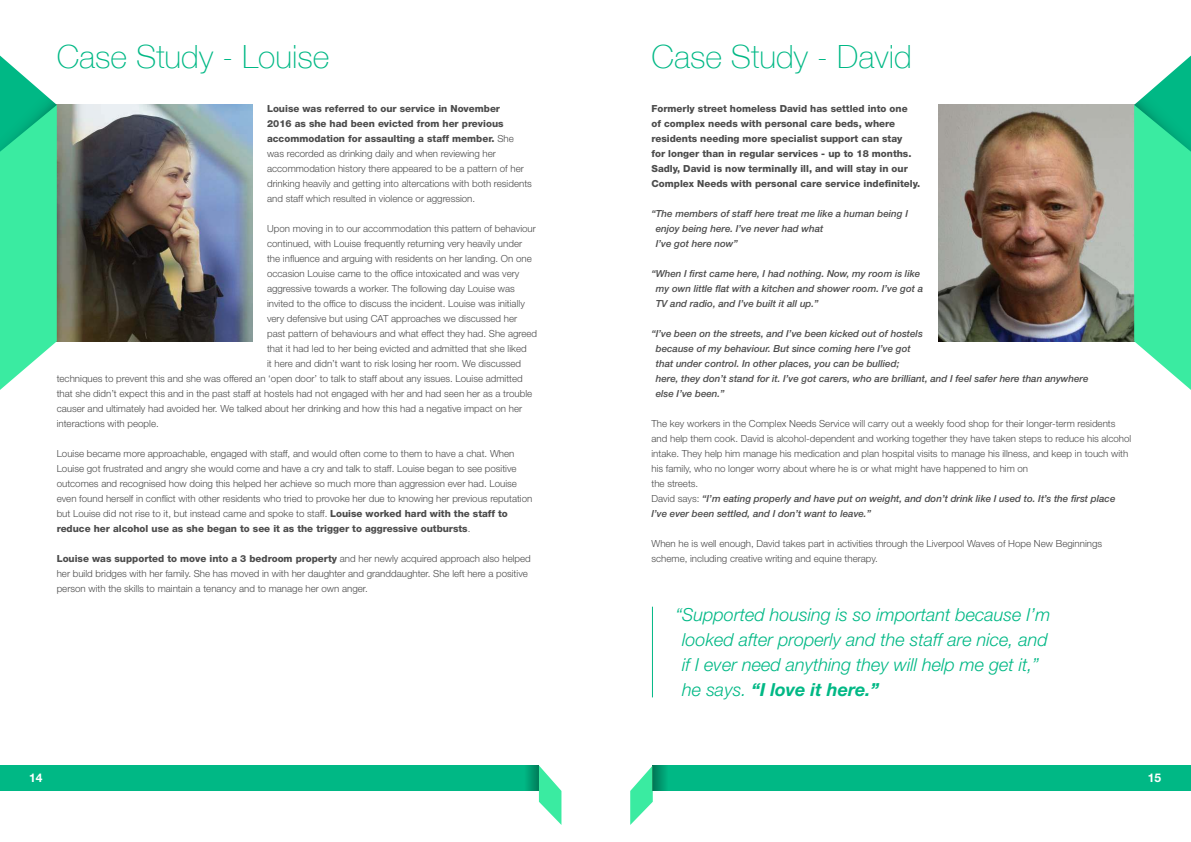
<style>
.page{position:relative;width:1191px;height:842px;background:#fff}
.page>*{position:absolute;margin:0;border:0;box-sizing:border-box;transform-origin:0 0}
.t1{font:100 32px "Helve Nue";color:#00b885}
.t2{font:italic 300 18px/25px "Helvetica Neue";color:#00b885}
.t3{font:700 12px "Helvetica Neue";color:#fff}
.t4{font:300 9.8px/15px "Helvetica Neue";color:#4c4c4c}
.t5{font:italic 500 9.8px/15px "Helvetica Neue";color:#4c4c4c}
.t6{font:800 9.8px/15px "Helvetica Neue";color:#4c4c4c}
.s1{font-weight:800}
.s2{font-weight:500;font-style:italic}
.s3{font-weight:700}
</style>
<div class="page">
<div style="left:0;top:765px;width:539px;height:26px;background:#00b885"></div>
<svg style="left:539px;top:765px;width:22px;height:60px"></svg>
<svg style="left:527px;top:765px;width:12px;height:26px"></svg>
<div style="left:653px;top:765px;width:538px;height:26px;background:#00b885"></div>
<svg style="left:630px;top:765px;width:23px;height:60px"></svg>
<svg style="left:653px;top:765px;width:13px;height:26px"></svg>
<img style="left:938px;top:105px;width:196px;height:236px">
<svg style="left:1134px;top:56px;width:57px;height:334px"></svg>
<img style="left:57px;top:105px;width:196px;height:236px">
<svg style="left:0;top:56px;width:57px;height:334px"></svg>
<hr style="left:652px;top:607px;width:1px;height:90px;background:#00b885">
<h1 class="t1" style="left:57px;top:43px;width:274px">Case Study - Louise</h1>
<p class="t4" style="left:267px;top:102px;width:266px"><span class="s1">Louise was referred to our service in November<br>2016 as she had been evicted from her previous accommodation for assaulting a staff member.</span> She was recorded as drinking daily and when reviewing her accommodation history there appeared to be a pattern of her drinking heavily and getting into altercations with both residents and staff which resulted in violence or aggression.</p>
<p class="t4" style="left:267px;top:222px;width:270px">Upon moving in to our accommodation this pattern of behaviour</p>
<p class="t4" style="left:267px;top:237px;width:257px">continued, with Louise frequently returning very heavily under</p>
<p class="t4" style="left:267px;top:252px;width:266px">the influence and arguing with residents on her landing. On one</p>
<p class="t4" style="left:267px;top:267px;width:254px">occasion Louise came to the office intoxicated and was very</p>
<p class="t4" style="left:267px;top:282px;width:249px">aggressive towards a worker. The following day Louise was</p>
<p class="t4" style="left:267px;top:297px;width:259px">invited to the office to discuss the incident. Louise was initially</p>
<p class="t4" style="left:267px;top:312px;width:252px">very defensive but using CAT approaches we discussed her</p>
<p class="t4" style="left:267px;top:327px;width:272px">past pattern of behaviours and what effect they had. She agreed</p>
<p class="t4" style="left:267px;top:342px;width:261px">that it had led to her being evicted and admitted that she liked</p>
<p class="t4" style="left:267px;top:357px;width:255px">it here and didn’t want to risk losing her room. We discussed</p>
<p class="t4" style="left:57px;top:372px;width:467px">techniques to prevent this and she was offered an ‘open door’ to talk to staff about any issues. Louise admitted</p>
<p class="t4" style="left:57px;top:387px;width:477px">that she didn’t expect this and in the past staff at hostels had not engaged with her and had seen her as a trouble</p>
<p class="t4" style="left:57px;top:402px;width:467px">causer and ultimately had avoided her. We talked about her drinking and how this had a negative impact on her</p>
<p class="t4" style="left:57px;top:417px;width:104px">interactions with people.</p>
<p class="t4" style="left:57px;top:447px;width:477px">Louise became more approachable, engaged with staff, and would often come to them to have a chat. When Louise got frustrated and angry she would come and have a cry and talk to staff. Louise began to see positive outcomes and recognised how doing this helped her achieve so much more than aggression ever had. Louise even found herself in conflict with other residents who tried to provoke her due to knowing her previous reputation but Louise did not rise to it, but instead came and spoke to staff. <span class="s1">Louise worked hard with the staff to reduce her alcohol use as she began to see it as the trigger to aggressive outbursts</span>.</p>
<p class="t4" style="left:57px;top:552px;width:475px"><span class="s1">Louise was supported to move into a 3 bedroom property</span> and her newly acquired approach also helped her build bridges with her family. She has moved in with her daughter and granddaughter. She left here a positive person with the skills to maintain a tenancy and to manage her own anger.</p>
<h1 class="t1" style="left:651px;top:43px;width:262px">Case Study - David</h1>
<p class="t6" style="left:651px;top:102px;width:270px">Formerly street homeless David has settled into one<br>of complex needs with personal care beds, where residents needing more specialist support can stay<br>for longer than in regular services - up to 18 months.<br>Sadly, David is now terminally ill, and will stay in our Complex Needs with personal care service indefinitely.</p>
<p class="t5" style="left:656px;top:207px;width:254px;text-indent:-4px">“ The members of staff here treat me like a human being I enjoy being here. I’ve never had what<br>I’ve got here now”</p>
<p class="t5" style="left:656px;top:267px;width:269px;text-indent:-4px">“ When I first came here, I had nothing. Now, my room is like my own little flat with a kitchen and shower room. I’ve got a<br>TV and radio, and I’ve built it all up.”</p>
<p class="t5" style="left:656px;top:327px;width:434px;text-indent:-4px">“ I’ve been on the streets, and I’ve been kicked out of hostels<br>because of my behaviour. But since coming here I’ve got<br>that under control. In other places, you can be bullied;<br>here, they don’t stand for it. I’ve got carers, who are brilliant, and I feel safer here than anywhere else I’ve been.”</p>
<p class="t4" style="left:651px;top:417px;width:481px">The key workers in the Complex Needs Service will carry out a weekly food shop for their longer-term residents and help them cook. David is alcohol-dependent and working together they have taken steps to reduce his alcohol intake. They help him manage his medication and plan hospital visits to manage his illness, and keep in touch with his family, who no longer worry about where he is or what might have happened to him on<br>the streets.<br>David says: <span class="s2">“I’m eating properly and have put on weight, and don’t drink like I used to. It’s the first place I’ve ever been settled, and I don’t want to leave.”</span></p>
<p class="t4" style="left:651px;top:537px;width:452px">When he is well enough, David takes part in activities through the Liverpool Waves of Hope New Beginnings scheme, including creative writing and equine therapy.</p>
<h2 class="t2" style="left:682px;top:604px;width:370px;text-indent:-7px">“ Supported housing is so important because I’m looked after properly and the staff are nice, and if I ever need anything they will help me get it,” he says. <span class="s3">“I love it here.”</span></h2>
<p class="t3" style="left:29px;top:773px;width:15px">14</p>
<p class="t3" style="left:1147px;top:773px;width:15px">15</p>
</div>
